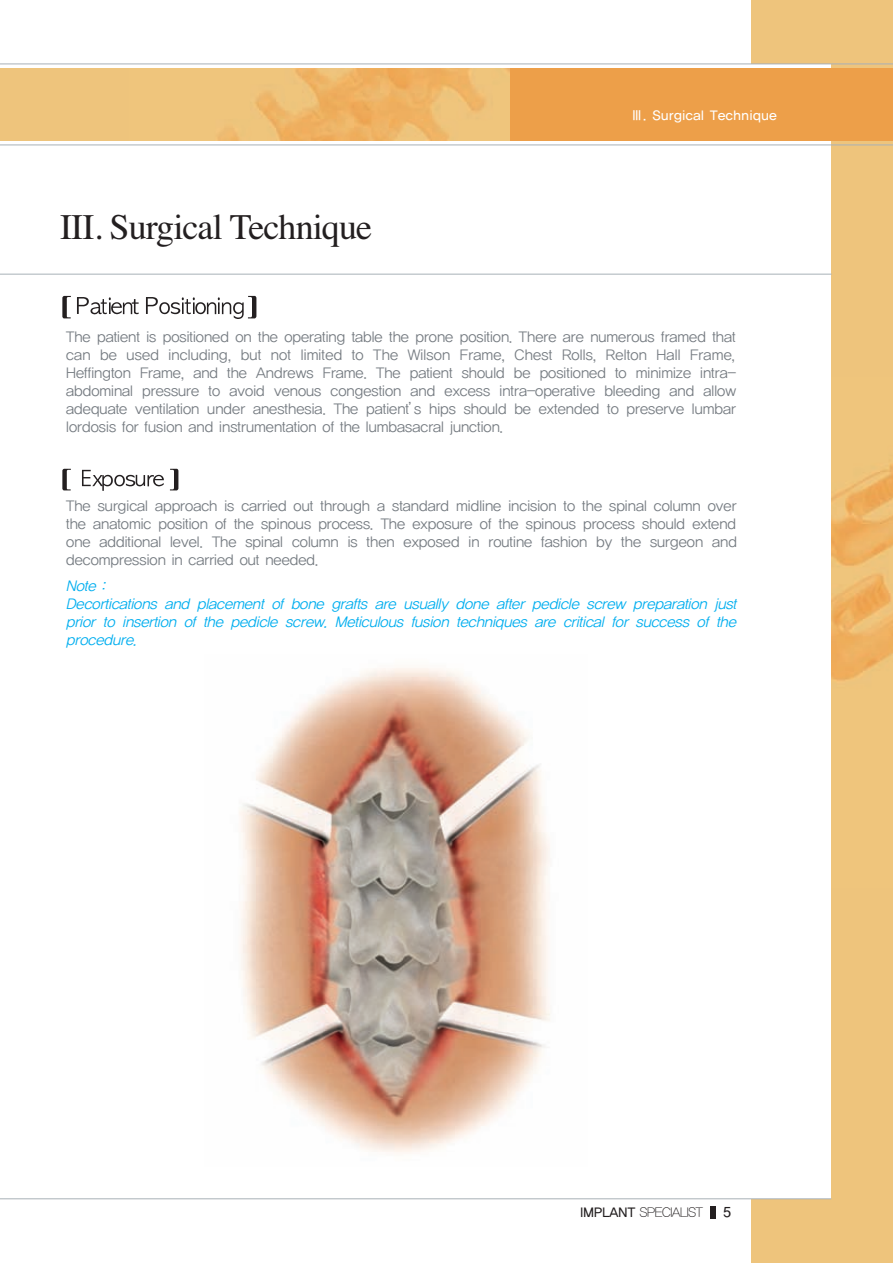
<style>
.page{position:relative;width:893px;height:1263px;background:#fff}
.page>*{position:absolute;margin:0;border:0;box-sizing:border-box;transform-origin:0 0}
.t1{font:36px "Times";letter-spacing:-.025em;color:#231f20}
.t2{font:14.25px/18px "YGO12";letter-spacing:-.09em;color:#767c82;text-align:justify}
.t3{font:italic 14.25px/18px "YGO12";color:#00aeef}
.t4{font:13.5px "YGO13";color:#231f20}
.t5{font:12.75px "YGO13";letter-spacing:-.06em;color:#fff}
.t6{font:12.75px "YGO11";letter-spacing:-.125em;color:#231f20}
.s1{font-family:"YGO13"}
</style>
<div class="page">
<hr style="left:0;top:145px;width:893px;height:1px;background:#a8b1b7">
<hr style="left:0;top:64px;width:893px;height:1px;background:#a8b1b7">
<div style="left:751px;top:0;width:141px;height:1261px;background:#eec47c"></div>
<img style="left:831px;top:464px;width:61px;height:217px">
<div style="left:749px;top:64px;width:82px;height:1135px;background:#fff"></div>
<hr style="left:0;top:145px;width:892px;height:1px;background:#a8b1b7">
<hr style="left:0;top:64px;width:892px;height:1px;background:#a8b1b7">
<hr style="left:0;top:1198px;width:831px;height:1px;background:#a8b1b7">
<div style="left:509px;top:68px;width:383px;height:72px;background:#ed9f49"></div>
<div style="left:0;top:68px;width:509px;height:72px;background:#eec47c"></div>
<img style="left:218px;top:68px;width:291px;height:72px">
<hr style="left:0;top:274px;width:832px;height:1px;background:#a8b1b7">
<div style="left:710px;top:1206px;width:5px;height:12px;background:#231f20"></div>
<img style="left:62px;top:468px;width:9px;height:22px">
<img style="left:82px;top:469px;width:9px;height:18px">
<img style="left:92px;top:474px;width:32px;height:16px">
<img style="left:124px;top:474px;width:21px;height:13px">
<img style="left:145px;top:475px;width:8px;height:12px">
<img style="left:153px;top:474px;width:11px;height:13px">
<img style="left:170px;top:468px;width:9px;height:22px">
<img style="left:239px;top:668px;width:311px;height:486px">
<img style="left:62px;top:295px;width:9px;height:23px">
<img style="left:77px;top:297px;width:23px;height:18px">
<img style="left:100px;top:299px;width:6px;height:16px">
<img style="left:106px;top:297px;width:15px;height:18px">
<img style="left:121px;top:299px;width:18px;height:16px">
<img style="left:146px;top:297px;width:23px;height:18px">
<img style="left:169px;top:297px;width:15px;height:18px">
<img style="left:184px;top:299px;width:6px;height:16px">
<img style="left:190px;top:297px;width:15px;height:18px">
<img style="left:205px;top:297px;width:15px;height:18px">
<img style="left:221px;top:302px;width:23px;height:16px">
<img style="left:247px;top:295px;width:10px;height:23px">
<p class="t1" style="left:60px;top:204px;width:313px">III. Surgical Technique</p>
<p class="t5" style="left:631px;top:109px;width:148px">Ⅲ. Surgical Technique</p>
<p class="t2" style="left:66px;top:328px;width:673px">The patient is positioned on the operating table the prone position. There are numerous framed that can be used including, but not limited to The Wilson Frame, Chest Rolls, Relton Hall Frame, Heffington Frame, and the Andrews Frame. The patient should be positioned to minimize intra&shy;abdominal pressure to avoid venous congestion and excess intra-operative bleeding and allow adequate ventilation under anesthesia. The patient’s hips should be extended to preserve lumbar lordosis for fusion and instrumentation of the lumbasacral junction.</p>
<p class="t2" style="left:66px;top:497px;width:673px">The surgical approach is carried out through a standard midline incision to the spinal column over the anatomic position of the spinous process. The exposure of the spinous process should extend one additional level. The spinal column is then exposed in routine fashion by the surgeon and decompression in carried out needed.</p>
<p class="t3" style="left:66px;top:576px;width:676px">Note :<br>Decortications and placement of bone grafts are usually done after pedicle screw preparation just prior to insertion of the pedicle screw. Meticulous fusion techniques are critical for success of the procedure.</p>
<p class="t6" style="left:580px;top:1206px;width:125px"><span class="s1">IMPLANT</span> SPECIALIST</p>
<p class="t4" style="left:723px;top:1205px;width:10px">5</p>
</div>
